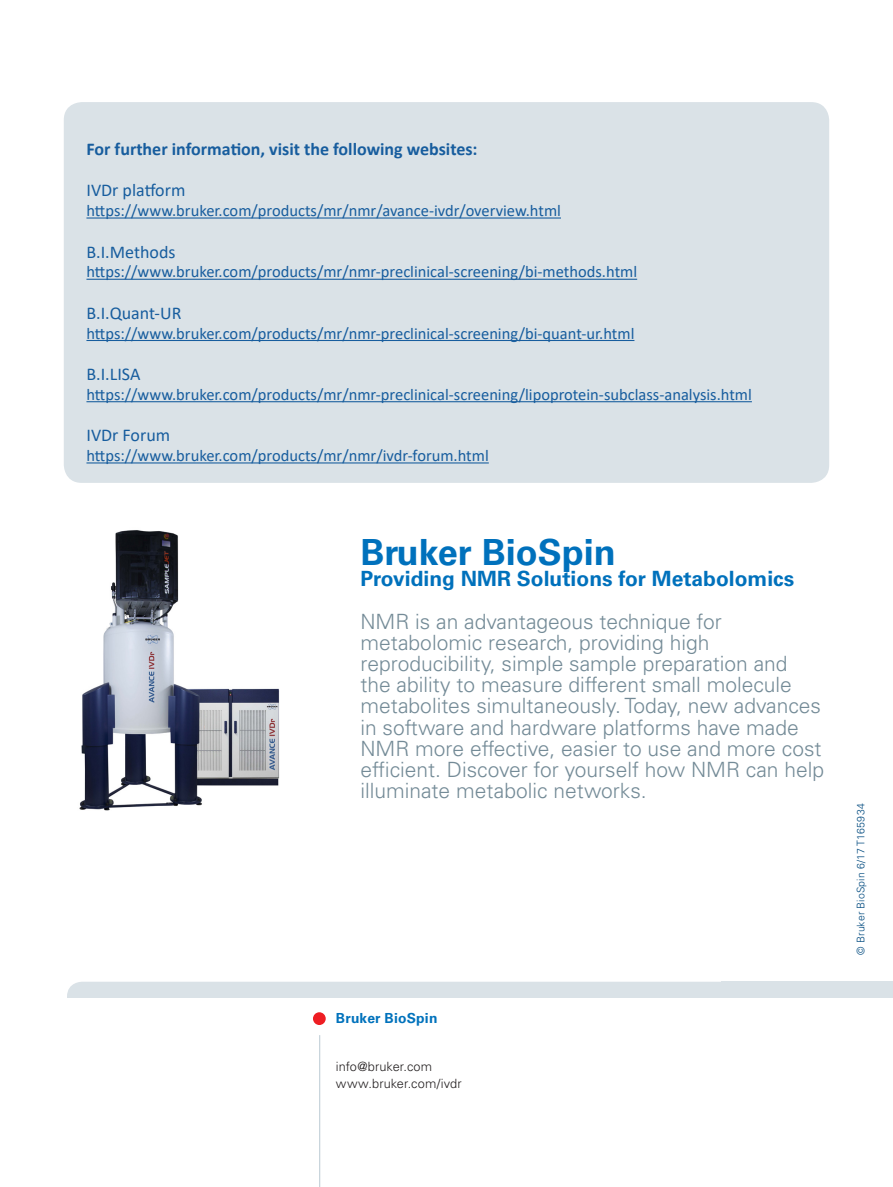
<style>
.page{position:relative;width:893px;height:1187px;background:#fff}
.page>*{position:absolute;margin:0;border:0;box-sizing:border-box;transform-origin:0 0}
.Pa3{font:700 36px "Univers LT Std";color:#0071bc}
.Pa4{font:300 21px/21px "Univers LT Std";color:#748b97}
.Pa4-2{font:700 21px "Univers LT Std";color:#0071bc}
.t1{font:18px "Calibri";color:#175d9e}
.t2{font:700 18px "Calibri";color:#175d9e}
.t3{font:16.5px "Calibri";color:#175d9e}
.applications_company{font:700 13.8px "Univers LT Std";letter-spacing:.015em;color:#0072bc}
.applicatons_contact{font:300 12.75px "Univers LT Std";letter-spacing:.01em;color:#231f20}
.application_literatu{font:300 10.5px "Univers LT Std";letter-spacing:.015em;color:#004a7f}
</style>
<div class="page">
<div style="left:67px;top:981px;width:756px;height:34px;background:#dae2e7;border-radius:15px"></div>
<div style="left:721px;top:981px;width:172px;height:34px;background:#dae2e7"></div>
<div style="left:64px;top:997px;width:829px;height:19px;background:#fff"></div>
<div style="left:313px;top:1012px;width:13px;height:12px;background:#ee1d23;border-radius:50%"></div>
<hr style="left:319px;top:1035px;width:1px;height:151px;background:#bacad2">
<div style="left:64px;top:102px;width:765px;height:381px;background:#dae2e7;border-radius:18px"></div>
<hr style="left:86px;top:217px;width:475px;height:1px;background:#175d9e">
<hr style="left:86px;top:279px;width:551px;height:1px;background:#175d9e">
<hr style="left:86px;top:340px;width:548px;height:1px;background:#175d9e">
<hr style="left:86px;top:401px;width:666px;height:1px;background:#175d9e">
<hr style="left:86px;top:462px;width:403px;height:1px;background:#175d9e">
<img style="left:79px;top:530px;width:201px;height:281px">
<p class="t2" style="left:86px;top:136px;width:393px">For further information, visit the following websites:</p>
<p class="t1" style="left:86px;top:178px;width:101px">IVDr platform</p>
<p class="t3" style="left:86px;top:199px;width:476px">https://www.bruker.com/products/mr/nmr/avance-ivdr/overview.html</p>
<p class="t1" style="left:86px;top:239px;width:91px">B.I.Methods</p>
<p class="t3" style="left:86px;top:260px;width:552px">https://www.bruker.com/products/mr/nmr-preclinical-screening/bi-methods.html</p>
<p class="t1" style="left:86px;top:300px;width:97px">B.I.Quant-UR</p>
<p class="t3" style="left:86px;top:321px;width:549px">https://www.bruker.com/products/mr/nmr-preclinical-screening/bi-quant-ur.html</p>
<p class="t1" style="left:86px;top:361px;width:56px">B.I.LISA</p>
<p class="t3" style="left:86px;top:383px;width:667px">https://www.bruker.com/products/mr/nmr-preclinical-screening/lipoprotein-subclass-analysis.html</p>
<p class="t1" style="left:86px;top:423px;width:85px">IVDr Forum</p>
<p class="t3" style="left:86px;top:444px;width:404px">https://www.bruker.com/products/mr/nmr/ivdr-forum.html</p>
<p class="Pa3" style="left:360px;top:531px;width:257px">Bruker BioSpin</p>
<p class="Pa4-2" style="left:360px;top:566px;width:435px">Providing NMR Solutions for Metabolomics</p>
<p class="Pa4" style="left:360px;top:611px;width:465px">NMR is an advantageous technique for metabolomic research, providing high reproducibility, simple sample preparation and<br>the ability to measure different small molecule metabolites simultaneously. Today, new advances in software and hardware platforms have made NMR more effective, easier to use and more cost efficient. Discover for yourself how NMR can help illuminate metabolic networks.</p>
<p class="applications_company" style="left:336px;top:1009px;width:103px">Bruker BioSpin</p>
<p class="applicatons_contact" style="left:336px;top:1058px;width:98px">info@bruker.com</p>
<p class="applicatons_contact" style="left:336px;top:1075px;width:127px">www.bruker.com/ivdr</p>
<p class="application_literatu" style="left:854px;top:954px;width:153px;rotate:-90deg">© Bruker BioSpin 6/17 T165934</p>
</div>
